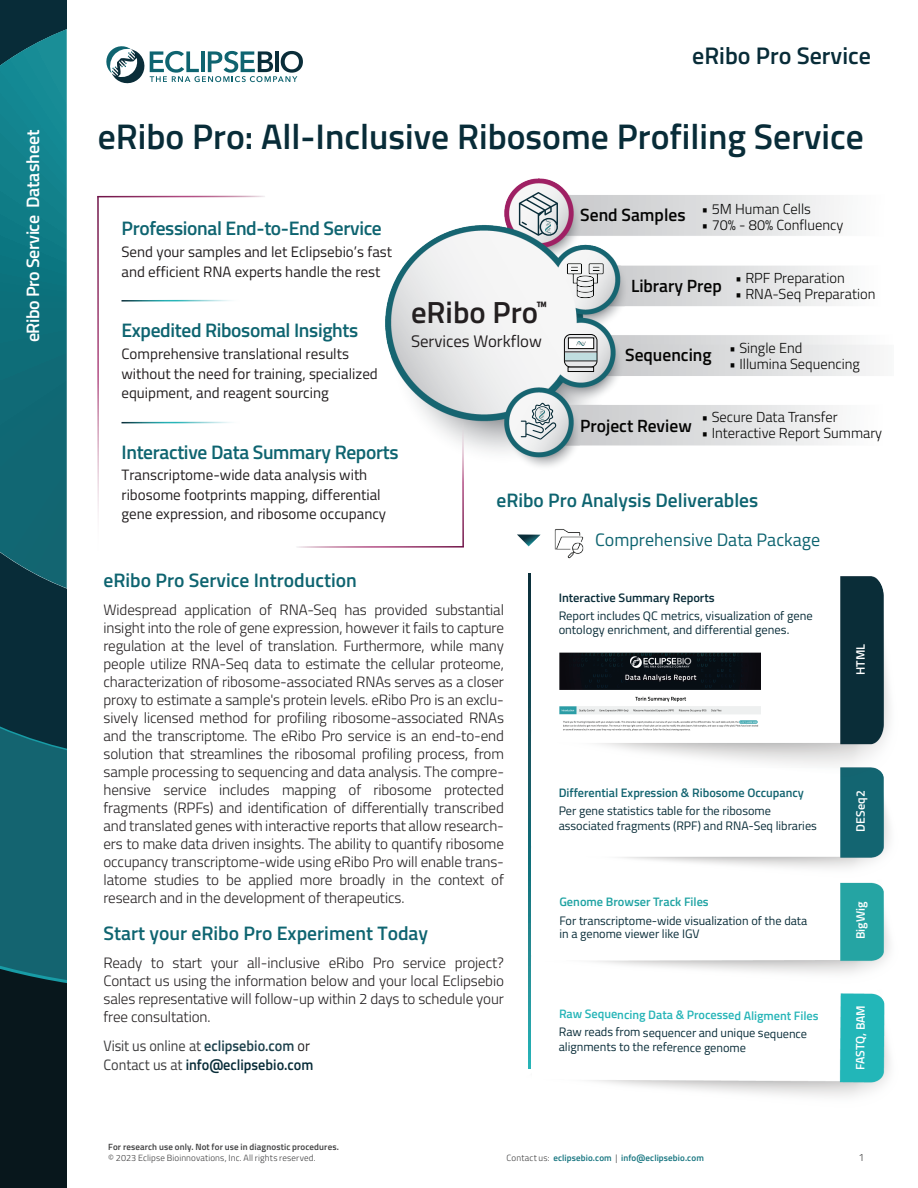
<style>
.page{position:relative;width:918px;height:1188px;background:#fff}
.page>*{position:absolute;margin:0;border:0;box-sizing:border-box;transform-origin:0 0}
.t1{font:600 35.55px "Titillium Web";color:#082c38}
.t2{font:600 30.6px "Titillium Web";color:#231f20}
.t3{font:600 24px "Titillium Web";color:#082c38}
.t4{font:600 19.5px "Titillium Web";color:#0e6470}
.t5{font:600 19.5px "Titillium Web";letter-spacing:-.02em;color:#0e6470}
.t6{font:600 18px "Titillium Web";letter-spacing:-.025em;color:#fff}
.t7{font:18px "Titillium Web";color:#0e6470}
.t8{font:600 17.7px "Titillium Web";color:#050504}
.t9{font:16.65px "Titillium Web";color:#231f20}
.t10{font:300 15px/18px "Titillium Web";letter-spacing:-.01em;color:#231f20;text-align:justify}
.t11{font:15px/19.5px "Titillium Web";color:#231f20}
.t12{font:15px/19.5px "Titillium Web";color:#3e3e3f;scale:.95 1}
.t13{font:300 14.55px "Titillium Web";color:#050504}
.t14{font:12.3px/14.7px "Titillium Web";color:#0a2d39}
.t15{font:600 12.3px "Titillium Web";letter-spacing:-.01em;color:#27b5b8}
.t16{font:600 12.3px "Titillium Web";color:#136470}
.t17{font:600 12.3px "Titillium Web";color:#0a2d39}
.t18{font:600 12.3px "Titillium Web";color:#1fa3a3}
.t19{font:600 12.3px "Titillium Web";color:#fff}
.t20{font:600 12.3px "Titillium Web";letter-spacing:-.02em;color:#fff}
.t21{font:300 10.5px "Titillium Web";color:#3e3e3f}
.t22{font:600 9px "Titillium Web";letter-spacing:.015em;color:#3e3e3f}
.t23{font:300 9px "Titillium Web";letter-spacing:.015em;color:#3e3e3f}
.t24{font:600 9px "Titillium Web";letter-spacing:.015em;color:#13737e}
.s1{font-weight:600;font-size:17.7px}
.s2{font-weight:600;color:#1e424d}
.s3{color:#231f20}
.s4{font-weight:600;color:#082c38}
.s5{font-weight:300;color:#3e3e3f}
</style>
<div class="page">
<img style="left:590px;top:576px;width:300px;height:521px">
<svg style="left:528px;top:573px;width:3px;height:496px"></svg>
<img style="left:386px;top:178px;width:488px;height:289px">
<svg style="left:297px;top:418px;width:167px;height:130px"></svg>
<div style="left:0;top:0;width:67px;height:1188px;background:#08171c"></div>
<div style="left:0;top:763px;width:67px;height:220px;background:#146470"></div>
<svg style="left:0;top:0;width:67px;height:763px"></svg>
<svg style="left:0;top:9px;width:67px;height:600px"></svg>
<svg style="left:106px;top:46px;width:197px;height:38px"></svg>
<svg style="left:97px;top:196px;width:168px;height:322px"></svg>
<svg style="left:517px;top:534px;width:24px;height:12px"></svg>
<svg style="left:519px;top:192px;width:39px;height:44px"></svg>
<div style="left:544px;top:222px;width:10px;height:9px;background:#eef2f2"></div>
<img style="left:546px;top:220px;width:5px;height:14px">
<svg style="left:521px;top:403px;width:36px;height:37px"></svg>
<svg style="left:564px;top:334px;width:33px;height:33px"></svg>
<div style="left:564px;top:334px;width:33px;height:34px;border:1px solid #050504;border-radius:6px"></div>
<div style="left:568px;top:367px;width:26px;height:5px;background:#e6e7e9"></div>
<div style="left:568px;top:367px;width:26px;height:5px;border:1px solid #050504"></div>
<div style="left:565px;top:353px;width:32px;height:8px;background:#c0dddf"></div>
<div style="left:568px;top:337px;width:26px;height:12px;background:#fff;border:1px solid #050504"></div>
<hr style="left:564px;top:351px;width:33px;height:1px;background:#231f20">
<hr style="left:564px;top:360px;width:33px;height:1px;background:#231f20">
<svg style="left:576px;top:342px;width:9px;height:3px"></svg>
<img style="left:566px;top:262px;width:38px;height:37px">
<img style="left:554px;top:529px;width:30px;height:30px">
<img style="left:559px;top:652px;width:201px;height:80px">
<p class="t6" style="left:19px;top:342px;width:214px;rotate:-90deg">eRibo Pro Service Datasheet</p>
<p class="t6" style="left:19px;top:226px;width:93px;rotate:-90deg">DATASHEET</p>
<h3 class="t3" style="left:692px;top:38px;width:180px">eRibo Pro Service</h3>
<h1 class="t1" style="left:98px;top:110px;width:768px">eRibo Pro: All-Inclusive Ribosome Profiling Service</h1>
<h3 class="t5" style="left:122px;top:213px;width:262px">Professional End-to-End Service</h3>
<p class="t11" style="left:122px;top:241px;width:272px">Send your samples and let Eclipsebio’s fast and efficient RNA experts handle the rest</p>
<h3 class="t5" style="left:122px;top:315px;width:238px">Expedited Ribosomal Insights</h3>
<p class="t11" style="left:122px;top:344px;width:258px">Comprehensive translational results without the need for training, specialized equipment, and reagent sourcing</p>
<h3 class="t5" style="left:122px;top:437px;width:279px">Interactive Data Summary Reports</h3>
<p class="t11" style="left:122px;top:465px;width:266px">Transcriptome-wide data analysis with ribosome footprints mapping, differential gene expression, and ribosome occupancy</p>
<h3 class="t4" style="left:103px;top:565px;width:255px">eRibo Pro Service Introduction</h3>
<h2 class="t2" style="left:411px;top:289px;width:138px">eRibo Pro<sup>™</sup></h2>
<p class="t9" style="left:411px;top:329px;width:132px">Services Workflow</p>
<p class="t13" style="left:580px;top:199px;width:232px"><span class="s1">Send Samples</span> • 5M Human Cells</p>
<p class="t13" style="left:702px;top:215px;width:143px">• 70% - 80% Confluency</p>
<p class="t13" style="left:735px;top:268px;width:111px">• RPF Preparation</p>
<p class="t13" style="left:735px;top:284px;width:142px">• RNA-Seq Preparation</p>
<p class="t8" style="left:631px;top:272px;width:92px">Library Prep</p>
<p class="t8" style="left:625px;top:342px;width:88px">Sequencing</p>
<p class="t13" style="left:729px;top:337px;width:75px">• Single End</p>
<p class="t13" style="left:729px;top:353px;width:132px">• Illumina Sequencing</p>
<p class="t8" style="left:580px;top:413px;width:113px">Project Review</p>
<p class="t13" style="left:702px;top:407px;width:138px">• Secure Data Transfer</p>
<p class="t13" style="left:702px;top:423px;width:182px">• Interactive Report Summary</p>
<h3 class="t4" style="left:496px;top:486px;width:263px">eRibo Pro Analysis Deliverables</h3>
<p class="t7" style="left:595px;top:527px;width:227px">Comprehensive Data Package</p>
<p class="t10" style="left:103px;top:600px;width:402px">Widespread application of RNA-Seq has provided substantial insight into the role of gene expression, however it fails to capture regulation at the level of translation. Furthermore, while many people utilize RNA-Seq data to estimate the cellular proteome, characterization of ribosome-associated RNAs serves as a closer proxy to estimate a sample's protein levels. eRibo Pro is an exclu&shy;sively licensed method for profiling ribosome-associated RNAs and the transcriptome. The eRibo Pro service is an end-to-end solution that streamlines the ribosomal profiling process, from sample processing to sequencing and data analysis. The compre&shy;hensive service includes mapping of ribosome protected fragments (RPFs) and identification of differentially transcribed and translated genes with interactive reports that allow research&shy;ers to make data driven insights. The ability to quantify ribosome occupancy transcriptome-wide using eRibo Pro will enable trans&shy;latome studies to be applied more broadly in the context of research and in the development of therapeutics.</p>
<h3 class="t4" style="left:103px;top:918px;width:326px">Start your eRibo Pro Experiment Today</h3>
<p class="t10" style="left:103px;top:953px;width:402px">Ready to start your all-inclusive eRibo Pro service project?<br>Contact us using the information below and your local Eclipsebio sales representative will follow-up within 2 days to schedule your free consultation.</p>
<p class="t12" style="left:103px;top:1035px;width:223px">Visit us online at <span class="s2">eclipsebio.com</span> <span class="s3">or<br></span>Contact us at <span class="s4">info@eclipsebio.com</span></p>
<p class="t17" style="left:559px;top:588px;width:158px">Interactive Summary Reports</p>
<p class="t14" style="left:559px;top:607px;width:256px">Report includes QC metrics, visualization of gene ontology enrichment, and differential genes.</p>
<p class="t19" style="left:851px;top:675px;width:33px;rotate:-90deg">HTML</p>
<p class="t16" style="left:559px;top:784px;width:247px">Differential Expression &amp; Ribosome Occupancy</p>
<p class="t14" style="left:559px;top:803px;width:260px">Per gene statistics table for the ribosome associated fragments (RPF) and RNA-Seq libraries</p>
<p class="t18" style="left:559px;top:892px;width:151px">Genome Browser Track Files</p>
<p class="t14" style="left:559px;top:914px;width:250px;line-height:13px">For transcriptome-wide visualization of the data in a genome viewer like IGV</p>
<p class="t15" style="left:559px;top:1006px;width:261px">Raw Sequencing Data &amp; Processed Aligment Files</p>
<p class="t14" style="left:559px;top:1025px;width:250px">Raw reads from sequencer and unique sequence alignments to the reference genome</p>
<p class="t19" style="left:851px;top:832px;width:43px;rotate:-90deg">DESeq2</p>
<p class="t19" style="left:851px;top:939px;width:39px;rotate:-90deg">BigWig</p>
<p class="t20" style="left:851px;top:1070px;width:67px;rotate:-90deg">FASTQ, BAM</p>
<p class="t22" style="left:108px;top:1140px;width:232px">For research use only. Not for use in diagnostic procedures.</p>
<p class="t23" style="left:108px;top:1151px;width:209px">© 2023 Eclipse Bioinnovations, Inc. All rights reserved.</p>
<p class="t24" style="left:507px;top:1151px;width:199px"><span class="s5">Contact us:</span> eclipsebio.com <span class="s5">|</span> info@eclipsebio.com</p>
<p class="t21" style="left:858px;top:1149px;width:7px">1</p>
</div>
